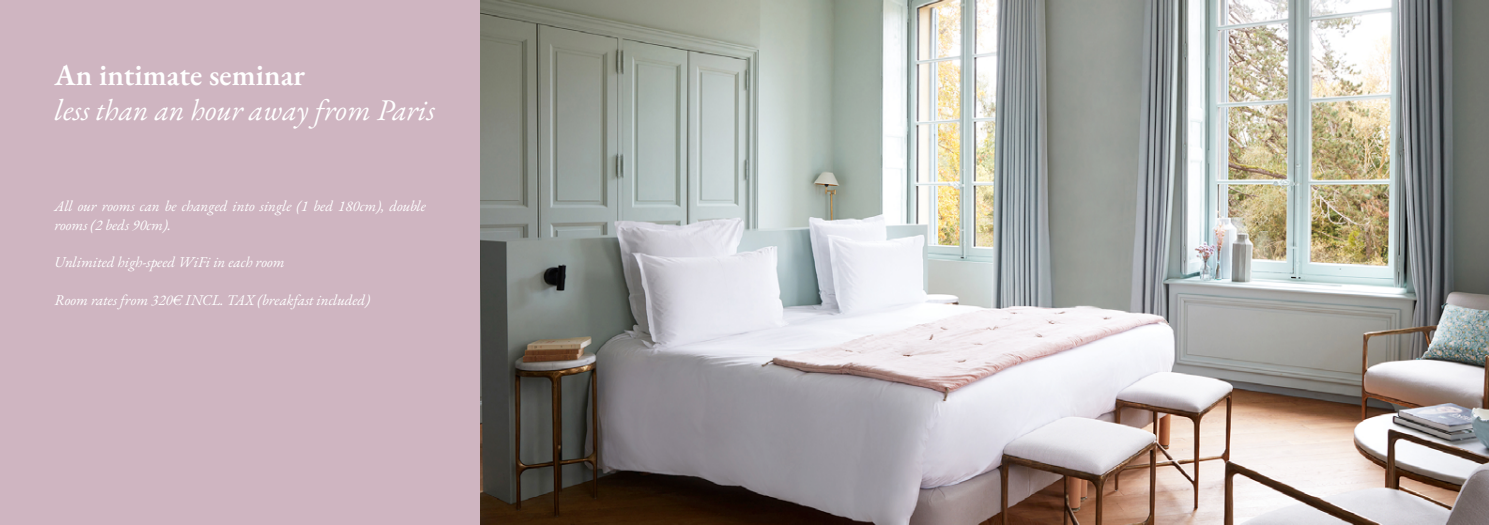
<style>
.page{position:relative;width:1489px;height:525px;background:#fff}
.page>*{position:absolute;margin:0;border:0;box-sizing:border-box;transform-origin:0 0}
.t1{font:italic 30px "EB Garamond";color:#fff}
.t2{font:600 30px "EB Garamond";color:#fff}
.t3{font:italic 15px/18.8px "EB Garamond";color:#fff}
</style>
<div class="page">
<div style="left:0;top:0;width:480px;height:524px;background:#cfb5c1"></div>
<img style="left:480px;top:0;width:1008px;height:524px">
<h1 class="t2" style="left:54px;top:56px;width:252px">An intimate seminar</h1>
<h1 class="t1" style="left:54px;top:91px;width:382px">less than an hour away from Paris</h1>
<p class="t3" style="left:54px;top:197px;width:373px">All our rooms can be changed into single (1 bed 180cm), double rooms (2 beds 90cm).</p>
<p class="t3" style="left:54px;top:253px;width:231px">Unlimited high-speed WiFi in each room</p>
<p class="t3" style="left:54px;top:290px;width:317px">Room rates from 320€ INCL. TAX (breakfast included)</p>
</div>
